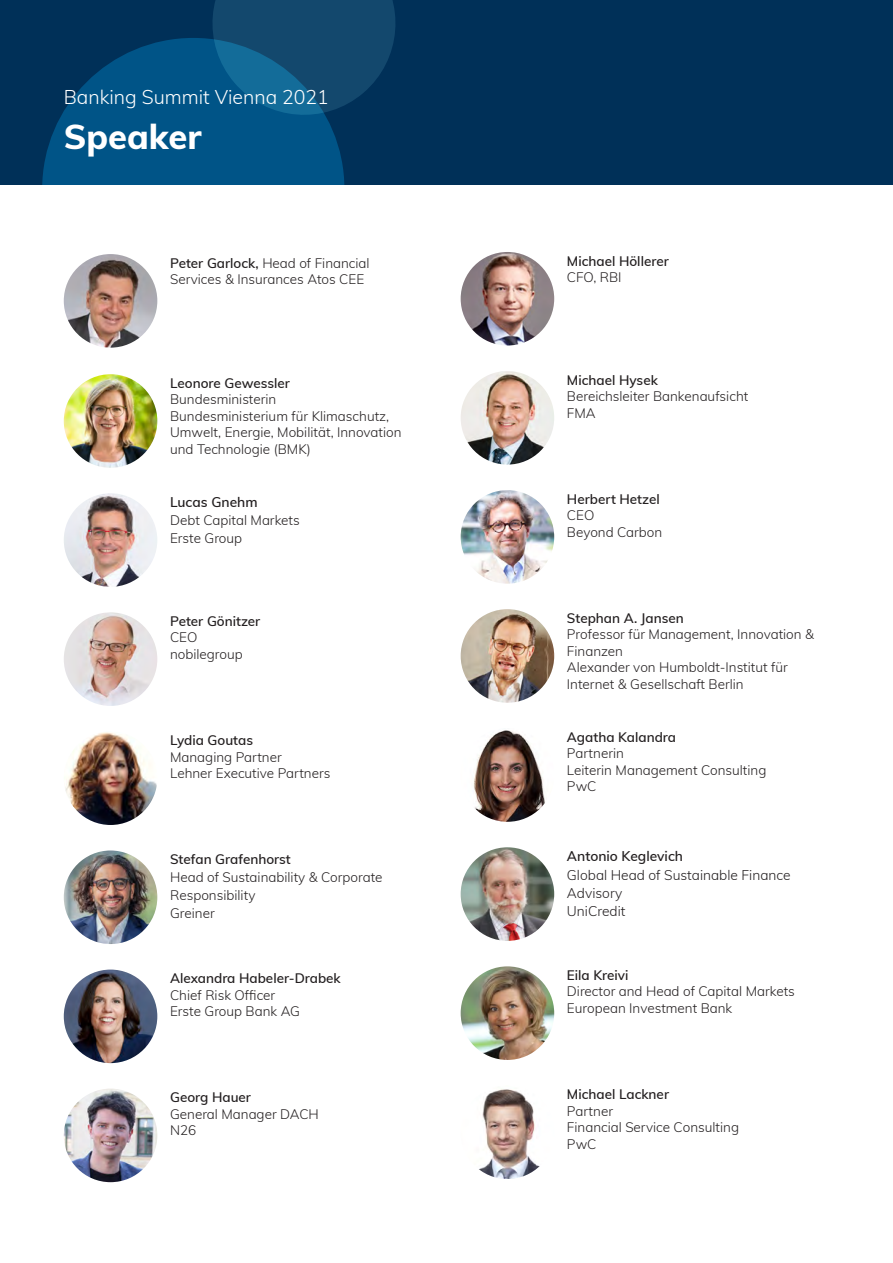
<style>
.page{position:relative;width:893px;height:1263px;background:#fff}
.page>*{position:absolute;margin:0;border:0;box-sizing:border-box;transform-origin:0 0}
.SeitenHead_Muli_34_p{font:800 34.5px "Muli";color:#fff}
.SeitenHead_Muli_14_p{font:300 19.5px "Muli";color:#fff}
.t1{font:300 13.8px/18.3px "Muli";color:#231f20}
.t2{font:600 13.8px "Muli";color:#231f20}
.Muli_light_9_pt_12_s{font:300 13.5px/16.5px "Muli";color:#231f20}
.Muli_light_9_pt_12_s-2{font:600 13.5px/16.5px "Muli";color:#231f20}
.s1{font-weight:600}
.s2{font-weight:300}
</style>
<div class="page">
<div style="left:0;top:0;width:893px;height:185px;background:#003058"></div>
<svg style="left:42px;top:0;width:353px;height:185px"></svg>
<img style="left:64px;top:254px;width:93px;height:94px;border-radius:47px">
<img style="left:64px;top:374px;width:93px;height:94px;border-radius:47px">
<img style="left:64px;top:493px;width:93px;height:94px;border-radius:47px">
<img style="left:64px;top:612px;width:93px;height:94px;border-radius:47px">
<img style="left:64px;top:731px;width:93px;height:94px;border-radius:47px">
<img style="left:64px;top:850px;width:93px;height:94px;border-radius:47px">
<img style="left:64px;top:969px;width:93px;height:94px;border-radius:47px">
<img style="left:64px;top:1089px;width:93px;height:93px;border-radius:47px">
<img style="left:461px;top:252px;width:93px;height:93px;border-radius:47px">
<img style="left:461px;top:371px;width:93px;height:94px;border-radius:47px">
<img style="left:461px;top:490px;width:93px;height:94px;border-radius:47px">
<img style="left:461px;top:609px;width:93px;height:94px;border-radius:47px">
<img style="left:461px;top:728px;width:93px;height:94px;border-radius:47px">
<img style="left:461px;top:847px;width:93px;height:94px;border-radius:47px">
<img style="left:461px;top:966px;width:93px;height:94px;border-radius:47px">
<img style="left:461px;top:1085px;width:93px;height:94px;border-radius:47px">
<p class="SeitenHead_Muli_14_p" style="left:64px;top:82px;width:267px">Banking Summit Vienna 2021</p>
<p class="SeitenHead_Muli_34_p" style="left:64px;top:112px;width:139px">Speaker</p>
<p class="Muli_light_9_pt_12_s" style="left:170px;top:254px;width:201px"><span class="s1">Peter Garlock,</span> Head of Financial<br>Services &amp; Insurances Atos CEE</p>
<p class="Muli_light_9_pt_12_s" style="left:170px;top:374px;width:233px"><span class="s1">Leonore Gewessler<br></span>Bundesministerin<br>Bundesministerium für Klimaschutz,<br>Umwelt, Energie, Mobilität, Innovation und Technologie (BMK)</p>
<p class="t2" style="left:170px;top:492px;width:89px">Lucas Gnehm</p>
<p class="Muli_light_9_pt_12_s" style="left:170px;top:511px;width:131px;line-height:18px">Debt Capital Markets<br>Erste Group</p>
<p class="Muli_light_9_pt_12_s" style="left:170px;top:612px;width:92px"><span class="s1">Peter Gönitzer<br></span>CEO nobilegroup</p>
<p class="Muli_light_9_pt_12_s" style="left:170px;top:731px;width:162px"><span class="s1">Lydia Goutas<br></span>Managing Partner<br>Lehner Executive Partners</p>
<p class="Muli_light_9_pt_12_s" style="left:170px;top:849px;width:214px;line-height:18px"><span class="s1">Stefan Grafenhorst<br></span>Head of Sustainability &amp; Corporate<br>Responsibility<br>Greiner</p>
<p class="Muli_light_9_pt_12_s" style="left:170px;top:969px;width:172px"><span class="s1">Alexandra Habeler-Drabek<br></span>Chief Risk Officer<br>Erste Group Bank AG</p>
<p class="Muli_light_9_pt_12_s" style="left:170px;top:1088px;width:150px"><span class="s1">Georg Hauer<br></span>General Manager DACH</p>
<p class="Muli_light_9_pt_12_s" style="left:170px;top:1121px;width:28px">N26</p>
<p class="Muli_light_9_pt_12_s-2" style="left:567px;top:252px;width:103px">Michael Höllerer<br><span class="s2">CFO, RBI</span></p>
<p class="Muli_light_9_pt_12_s-2" style="left:567px;top:371px;width:92px">Michael Hysek</p>
<p class="Muli_light_9_pt_12_s" style="left:567px;top:387px;width:183px">Bereichsleiter Bankenaufsicht</p>
<p class="Muli_light_9_pt_12_s" style="left:567px;top:404px;width:30px">FMA</p>
<p class="Muli_light_9_pt_12_s" style="left:567px;top:490px;width:97px"><span class="s1">Herbert Hetzel<br></span>CEO<br>Beyond Carbon</p>
<p class="Muli_light_9_pt_12_s" style="left:567px;top:609px;width:249px"><span class="s1">Stephan A. Jansen<br></span>Professor für Management, Innovation &amp;<br>Finanzen<br>Alexander von Humboldt-Institut für<br>Internet &amp; Gesellschaft Berlin</p>
<p class="Muli_light_9_pt_12_s" style="left:567px;top:728px;width:201px"><span class="s1">Agatha Kalandra<br></span>Partnerin<br>Leiterin Management Consulting<br>PwC</p>
<p class="t1" style="left:567px;top:846px;width:225px"><span class="s1">Antonio Keglevich<br></span>Global Head of Sustainable Finance<br>Advisory<br>UniCredit</p>
<p class="Muli_light_9_pt_12_s" style="left:567px;top:966px;width:229px"><span class="s1">Eila Kreivi<br></span>Director and Head of Capital Markets<br>European Investment Bank</p>
<p class="Muli_light_9_pt_12_s" style="left:567px;top:1085px;width:174px"><span class="s1">Michael Lackner<br></span>Partner<br>Financial Service Consulting<br>PwC</p>
</div>
